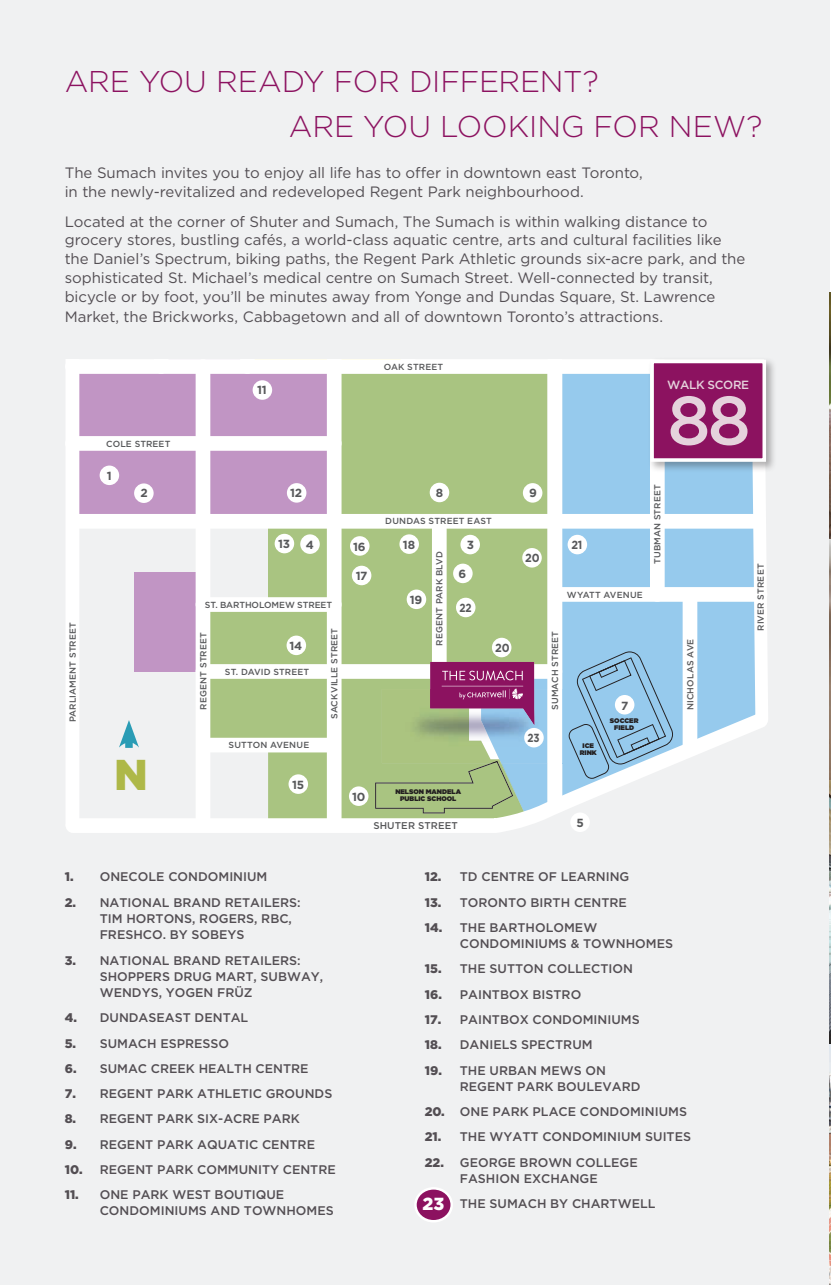
<style>
.page{position:relative;width:831px;height:1285px;background:#fff}
.page>*{position:absolute;margin:0;border:0;box-sizing:border-box;transform-origin:0 0}
.t1{font:500 68.75px "Gotham HTF";color:#e5d2dc}
.t2{font:900 43px "Gotham HTF";color:#aeb848}
.t3{font:300 30px/45px "Gotham HTF";letter-spacing:-.005em;color:#8c1260}
.t4{font:900 17.5px "Gotham HTF";color:#fff}
.t5{font:15px/19px "Gotham HTF";letter-spacing:-.005em;color:#534e53}
.t6{font:500 12.5px/16.2px "Gotham HTF";color:#534e53}
.t7{font:500 11.88px "Gotham HTF";letter-spacing:-.03em;color:#e5d2dc}
.t8{font:700 11.75px "Gotham HTF";letter-spacing:-.02em;color:#57585a}
.t9{font:700 11.75px "Gotham HTF";letter-spacing:-.02em;color:#57585a;scale:.92 1}
.t10{font:700 11.75px "Gotham HTF";letter-spacing:-.02em;color:#57585a;scale:.84 1}
.t11{font:500 9.75px "Gotham HTF";letter-spacing:.015em;color:#57585a}
.t12{font:500 8.75px "Gotham HTF";letter-spacing:.015em;color:#57585a}
.t13{font:500 8.75px "Gotham HTF";letter-spacing:-.01em;color:#57585a}
.t14{font:900 6.62px/6.6px "Gotham HTF";color:#231f20;text-align:center}
.s1{font-weight:900}
</style>
<div class="page">
<div style="left:0;top:0;width:830px;height:1284px;background:#f0f1f2"></div>
<div style="left:562px;top:374px;width:186px;height:338px;background:#96caed"></div>
<div style="left:341px;top:374px;width:206px;height:338px;background:#a9c481"></div>
<svg style="left:569px;top:651px;width:104px;height:61px;background:#8ebede"></svg>
<svg style="left:748px;top:472px;width:20px;height:240px"></svg>
<svg style="left:650px;top:472px;width:14px;height:115px"></svg>
<div style="left:65px;top:359px;width:698px;height:15px;background:#fff;border-radius:7px"></div>
<div style="left:66px;top:514px;width:699px;height:14px;background:#fff;border-radius:7px"></div>
<div style="left:547px;top:374px;width:15px;height:315px;background:#fff"></div>
<div style="left:432px;top:514px;width:15px;height:164px;background:#fff;border-radius:7px"></div>
<div style="left:196px;top:664px;width:366px;height:14px;background:#fff;border-radius:7px"></div>
<svg style="left:341px;top:712px;width:427px;height:120px"></svg>
<div style="left:552px;top:587px;width:215px;height:14px;background:#fff;border-radius:7px"></div>
<div style="left:682px;top:589px;width:15px;height:165px;background:#fff;border-radius:7px"></div>
<div style="left:460px;top:534px;width:20px;height:20px;background:#fff;border-radius:50%"></div>
<div style="left:570px;top:812px;width:20px;height:20px;background:#fff;border-radius:50%"></div>
<div style="left:522px;top:548px;width:20px;height:19px;background:#fff;border-radius:50%"></div>
<div style="left:492px;top:637px;width:19px;height:20px;background:#fff;border-radius:50%"></div>
<div style="left:407px;top:589px;width:19px;height:20px;background:#fff;border-radius:50%"></div>
<div style="left:453px;top:563px;width:20px;height:20px;background:#fff;border-radius:50%"></div>
<div style="left:615px;top:695px;width:19px;height:19px;background:#fff;border-radius:50%"></div>
<div style="left:430px;top:482px;width:19px;height:20px;background:#fff;border-radius:50%"></div>
<div style="left:523px;top:483px;width:19px;height:19px;background:#fff;border-radius:50%"></div>
<div style="left:349px;top:786px;width:19px;height:19px;background:#fff;border-radius:50%"></div>
<div style="left:399px;top:534px;width:20px;height:20px;background:#fff;border-radius:50%"></div>
<div style="left:352px;top:565px;width:19px;height:20px;background:#fff;border-radius:50%"></div>
<div style="left:456px;top:597px;width:19px;height:20px;background:#fff;border-radius:50%"></div>
<div style="left:350px;top:536px;width:19px;height:19px;background:#fff;border-radius:50%"></div>
<div style="left:567px;top:534px;width:20px;height:20px;background:#fff;border-radius:50%"></div>
<img style="left:501px;top:689px;width:62px;height:74px">
<img style="left:382px;top:689px;width:119px;height:70px">
<svg style="left:375px;top:759px;width:152px;height:59px;background:#a4bf89"></svg>
<img style="left:552px;top:689px;width:6px;height:20px">
<div style="left:524px;top:727px;width:20px;height:20px;background:#fff;border-radius:50%"></div>
<svg style="left:430px;top:662px;width:104px;height:63px;background:#96497f"></svg>
<svg style="left:65px;top:359px;width:276px;height:473px"></svg>
<div style="left:647px;top:357px;width:130px;height:115px;background:#231f20;opacity:.35"></div>
<div style="left:650px;top:359px;width:116px;height:103px;background:#8c1260;border:4px solid #fff"></div>
<div style="left:415px;top:1188px;width:37px;height:33px;background:#8c1260;border-radius:50%"></div>
<div style="left:414px;top:1186px;width:39px;height:36px;border:2px solid #fff;border-radius:50%"></div>
<img style="left:829px;top:292px;width:2px;height:488px">
<img style="left:829px;top:780px;width:2px;height:504px">
<h2 class="t3" style="left:289px;top:58px;width:475px;text-indent:-224px">ARE YOU READY FOR DIFFERENT?<br>ARE YOU LOOKING FOR NEW?</h2>
<p class="t5" style="left:65px;top:163px;width:579px">The Sumach invites you to enjoy all life has to offer in downtown east Toronto, in the newly-revitalized and redeveloped Regent Park neighbourhood.</p>
<p class="t5" style="left:65px;top:211px;width:682px">Located at the corner of Shuter and Sumach, The Sumach is within walking distance to grocery stores, bustling cafés, a world-class aquatic centre, arts and cultural facilities like the Daniel’s Spectrum, biking paths, the Regent Park Athletic grounds six-acre park, and the sophisticated St. Michael’s medical centre on Sumach Street. Well-connected by transit, bicycle or by foot, you’ll be minutes away from Yonge and Dundas Square, St. Lawrence Market, the Brickworks, Cabbagetown and all of downtown Toronto’s attractions.</p>
<p class="t12" style="left:68px;top:722px;width:101px;rotate:-90deg">PARLIAMENT STREET</p>
<p class="t12" style="left:106px;top:438px;width:66px">COLE STREET</p>
<p class="t8" style="left:107px;top:468px;width:6px">1</p>
<p class="t8" style="left:140px;top:486px;width:9px">2</p>
<p class="t2" style="left:114px;top:749px;width:35px">N</p>
<p class="t8" style="left:257px;top:383px;width:11px">11</p>
<p class="t12" style="left:384px;top:362px;width:61px">OAK STREET</p>
<p class="t7" style="left:667px;top:377px;width:83px">WALK SCORE</p>
<p class="t1" style="left:667px;top:381px;width:85px">88</p>
<p class="t12" style="left:652px;top:564px;width:81px;rotate:-90deg">TUBMAN STREET</p>
<p class="t8" style="left:290px;top:486px;width:14px">12</p>
<p class="t8" style="left:436px;top:486px;width:9px">8</p>
<p class="t8" style="left:529px;top:486px;width:9px">9</p>
<p class="t12" style="left:385px;top:516px;width:108px">DUNDAS STREET EAST</p>
<p class="t8" style="left:278px;top:537px;width:13px">13</p>
<p class="t8" style="left:403px;top:537px;width:14px">18</p>
<p class="t8" style="left:306px;top:537px;width:10px">4</p>
<p class="t8" style="left:467px;top:538px;width:9px">3</p>
<p class="t8" style="left:353px;top:539px;width:14px">16</p>
<p class="t9" style="left:571px;top:538px;width:13px">21</p>
<p class="t12" style="left:434px;top:645px;width:96px;rotate:-90deg">REGENT PARK BLVD</p>
<p class="t9" style="left:525px;top:551px;width:17px">20</p>
<p class="t8" style="left:458px;top:567px;width:9px">6</p>
<p class="t8" style="left:356px;top:569px;width:13px">17</p>
<p class="t12" style="left:567px;top:589px;width:77px">WYATT AVENUE</p>
<p class="t8" style="left:410px;top:593px;width:14px">19</p>
<p class="t13" style="left:205px;top:600px;width:129px">ST. BARTHOLOMEW STREET</p>
<p class="t10" style="left:459px;top:600px;width:16px">22</p>
<p class="t12" style="left:329px;top:719px;width:93px;rotate:-90deg">SACKVILLE STREET</p>
<p class="t12" style="left:550px;top:710px;width:81px;rotate:-90deg">SUMACH STREET</p>
<p class="t12" style="left:685px;top:710px;width:73px;rotate:-90deg">NICHOLAS AVE</p>
<p class="t12" style="left:199px;top:709px;width:79px;rotate:-90deg">REGENT STREET</p>
<p class="t8" style="left:290px;top:639px;width:14px">14</p>
<p class="t9" style="left:495px;top:640px;width:17px">20</p>
<p class="t12" style="left:225px;top:666px;width:86px">ST. DAVID STREET</p>
<p class="t8" style="left:621px;top:698px;width:9px">7</p>
<p class="t14" style="left:610px;top:717px;width:30px">SOCCER<br>FIELD</p>
<p class="t12" style="left:229px;top:740px;width:82px">SUTTON AVENUE</p>
<p class="t8" style="left:292px;top:777px;width:14px">15</p>
<p class="t8" style="left:352px;top:789px;width:15px">10</p>
<p class="t14" style="left:395px;top:788px;width:67px">NELSON MANDELA<br>PUBLIC SCHOOL</p>
<p class="t11" style="left:373px;top:819px;width:86px">SHUTER STREET</p>
<p class="t10" style="left:527px;top:731px;width:16px">23</p>
<p class="t14" style="left:580px;top:742px;width:18px">ICE<br>RINK</p>
<p class="t8" style="left:576px;top:815px;width:9px">5</p>
<p class="t12" style="left:755px;top:631px;width:69px;rotate:-90deg">RIVER STREET</p>
<p class="t6" style="left:65px;top:868px;width:204px"><span class="s1">1.</span> ONECOLE CONDOMINIUM</p>
<p class="t6" style="left:100px;top:893px;width:203px;text-indent:-35px"><span class="s1">2.</span> NATIONAL BRAND RETAILERS:<br>TIM HORTONS, ROGERS, RBC,<br>FRESHCO. BY SOBEYS</p>
<p class="t6" style="left:100px;top:951px;width:225px;text-indent:-35px"><span class="s1">3.</span> NATIONAL BRAND RETAILERS:<br>SHOPPERS DRUG MART, SUBWAY,<br>WENDYS, YOGEN FRÜZ</p>
<p class="t6" style="left:65px;top:1009px;width:185px"><span class="s1">4.</span> DUNDASEAST DENTAL</p>
<p class="t6" style="left:65px;top:1034px;width:166px"><span class="s1">5.</span> SUMACH ESPRESSO</p>
<p class="t6" style="left:65px;top:1059px;width:245px"><span class="s1">6.</span> SUMAC CREEK HEALTH CENTRE</p>
<p class="t6" style="left:65px;top:1085px;width:269px"><span class="s1">7.</span> REGENT PARK ATHLETIC GROUNDS</p>
<p class="t6" style="left:65px;top:1110px;width:237px"><span class="s1">8.</span> REGENT PARK SIX-ACRE PARK</p>
<p class="t6" style="left:65px;top:1135px;width:252px"><span class="s1">9.</span> REGENT PARK AQUATIC CENTRE</p>
<p class="t6" style="left:65px;top:1160px;width:273px"><span class="s1">10.</span> REGENT PARK COMMUNITY CENTRE</p>
<p class="t6" style="left:100px;top:1186px;width:236px;text-indent:-35px"><span class="s1">11.</span> ONE PARK WEST BOUTIQUE<br>CONDOMINIUMS AND TOWNHOMES</p>
<p class="t6" style="left:425px;top:868px;width:206px"><span class="s1">12.</span> TD CENTRE OF LEARNING</p>
<p class="t6" style="left:425px;top:893px;width:204px"><span class="s1">13.</span> TORONTO BIRTH CENTRE</p>
<p class="t6" style="left:460px;top:919px;width:215px;text-indent:-35px"><span class="s1">14.</span> THE BARTHOLOMEW<br>CONDOMINIUMS &amp; TOWNHOMES</p>
<p class="t6" style="left:425px;top:960px;width:210px"><span class="s1">15.</span> THE SUTTON COLLECTION</p>
<p class="t6" style="left:425px;top:985px;width:158px"><span class="s1">16.</span> PAINTBOX BISTRO</p>
<p class="t6" style="left:425px;top:1011px;width:216px"><span class="s1">17.</span> PAINTBOX CONDOMINIUMS</p>
<p class="t6" style="left:425px;top:1036px;width:169px"><span class="s1">18.</span> DANIELS SPECTRUM</p>
<p class="t6" style="left:460px;top:1061px;width:182px;text-indent:-35px"><span class="s1">19.</span> THE URBAN MEWS ON<br>REGENT PARK BOULEVARD</p>
<p class="t6" style="left:425px;top:1103px;width:264px"><span class="s1">20.</span> ONE PARK PLACE CONDOMINIUMS</p>
<p class="t6" style="left:425px;top:1128px;width:268px"><span class="s1">21.</span> THE WYATT CONDOMINIUM SUITES</p>
<p class="t6" style="left:425px;top:1153px;width:214px;text-align:center"><span class="s1">22.</span> GEORGE BROWN COLLEGE<br>FASHION EXCHANGE</p>
<h3 class="t4" style="left:422px;top:1193px;width:23px">23</h3>
<p class="t6" style="left:425px;top:1195px;width:232px"><span class="s1">23.</span> THE SUMACH BY CHARTWELL</p>
</div>
